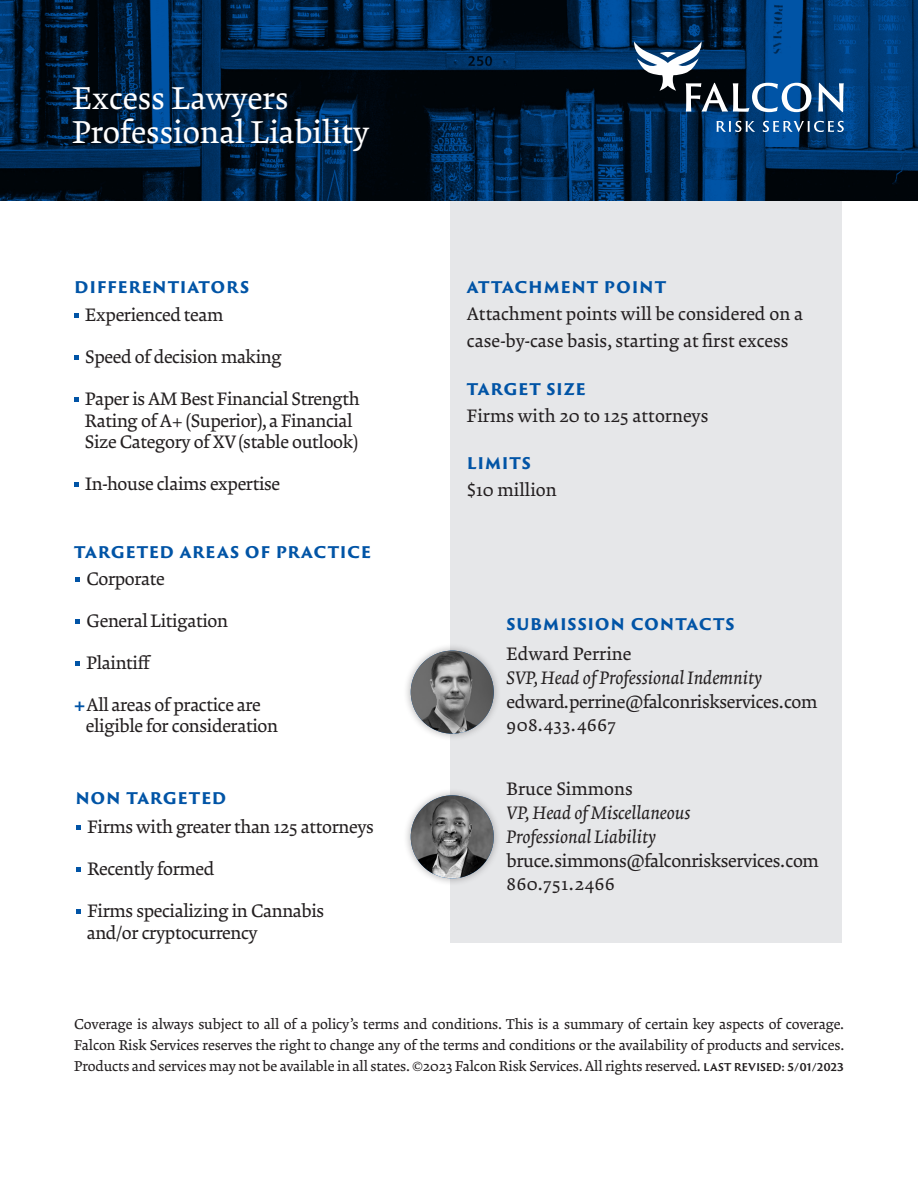
<style>
.page{position:relative;width:918px;height:1188px;background:#fff}
.page>*{position:absolute;margin:0;border:0;box-sizing:border-box;transform-origin:0 0}
.t1{font:31.5px/34.5px "Krete";color:#fff}
.t2{font:18px/21.6px "Krete";letter-spacing:-.02em;color:#231f20}
.t3{font:18px/27px "Krete";color:#231f20}
.t4{font:900 15.75px "Trajan Sans Pro";letter-spacing:.04em;color:#0154a6}
.t5{font:14.25px/21px "Krete";letter-spacing:-.01em;color:#231f20;text-align:justify}
.s1{font-weight:900;color:#0154a6}
.s2{font-style:italic}
.s3{font-family:"Trajan Sans Pro";font-weight:700;font-size:10.5px}
</style>
<div class="page">
<div style="left:450px;top:184px;width:392px;height:759px;background:#e6e7e9"></div>
<img style="left:0;top:0;width:918px;height:201px">
<svg style="left:75px;top:577px;width:5px;height:5px"></svg>
<svg style="left:75px;top:619px;width:5px;height:5px"></svg>
<svg style="left:75px;top:661px;width:5px;height:5px"></svg>
<svg style="left:76px;top:826px;width:5px;height:4px"></svg>
<svg style="left:76px;top:867px;width:5px;height:5px"></svg>
<svg style="left:76px;top:909px;width:5px;height:5px"></svg>
<svg style="left:74px;top:314px;width:5px;height:4px"></svg>
<svg style="left:74px;top:355px;width:5px;height:5px"></svg>
<svg style="left:74px;top:397px;width:5px;height:5px"></svg>
<svg style="left:74px;top:482px;width:5px;height:5px"></svg>
<svg style="left:818px;top:83px;width:26px;height:29px"></svg>
<svg style="left:717px;top:121px;width:38px;height:11px"></svg>
<svg style="left:763px;top:121px;width:81px;height:11px"></svg>
<svg style="left:634px;top:41px;width:177px;height:71px;background:#2e5071"></svg>
<div style="left:403px;top:788px;width:98px;height:98px;background:#231f20;opacity:.35"></div>
<img style="left:411px;top:795px;width:83px;height:83px;border-radius:41px">
<div style="left:403px;top:643px;width:98px;height:98px;background:#231f20;opacity:.35"></div>
<img style="left:411px;top:651px;width:83px;height:83px;border-radius:41px">
<p class="t1" style="left:72px;top:81px;width:298px">Excess Lawyers<br>Professional Liability</p>
<p class="t4" style="left:74px;top:275px;width:177px">DIFFERENTIATORS</p>
<p class="t2" style="left:85px;top:304px;width:140px">Experienced team</p>
<p class="t2" style="left:85px;top:346px;width:198px">Speed of decision making</p>
<p class="t2" style="left:85px;top:388px;width:276px">Paper is AM Best Financial Strength<br>Rating of A+ (Superior), a Financial<br>Size Category of XV (stable outlook)</p>
<p class="t2" style="left:85px;top:473px;width:196px">In-house claims expertise</p>
<p class="t4" style="left:74px;top:540px;width:298px">TARGETED AREAS OF PRACTICE</p>
<p class="t2" style="left:86px;top:568px;width:80px">Corporate</p>
<p class="t2" style="left:86px;top:610px;width:143px">General Litigation</p>
<p class="t2" style="left:86px;top:652px;width:66px">Plaintiff</p>
<p class="t2" style="left:86px;top:694px;width:194px;text-indent:-12px"><span class="s1">+</span>All areas of practice are eligible for consideration</p>
<p class="t4" style="left:75px;top:786px;width:152px">NON TARGETED</p>
<p class="t2" style="left:88px;top:816px;width:288px">Firms with greater than 125 attorneys</p>
<p class="t2" style="left:88px;top:858px;width:128px">Recently formed</p>
<p class="t2" style="left:87px;top:900px;width:239px">Firms specializing in Cannabis and/or cryptocurrency</p>
<p class="t4" style="left:467px;top:275px;width:201px">ATTACHMENT POINT</p>
<p class="t3" style="left:467px;top:301px;width:338px">Attachment points will be considered on a case-by-case basis, starting at first excess</p>
<p class="t4" style="left:467px;top:376px;width:120px">TARGET SIZE</p>
<p class="t3" style="left:467px;top:402px;width:243px">Firms with 20 to 125 attorneys</p>
<p class="t4" style="left:467px;top:451px;width:66px">LIMITS</p>
<p class="t3" style="left:467px;top:476px;width:91px">$10 million</p>
<p class="t4" style="left:507px;top:612px;width:230px">SUBMISSION CONTACTS</p>
<p class="t2" style="left:507px;top:642px;width:312px;line-height:23.5px">Edward Perrine<br><span class="s2">SVP, Head of Professional Indemnity </span>edward.perrine@falconriskservices.com<br>908.433.4667</p>
<p class="t2" style="left:507px;top:777px;width:314px;line-height:23.7px">Bruce Simmons<br><span class="s2">VP, Head of Miscellaneous<br>Professional Liability </span>bruce.simmons@falconriskservices.com<br>860.751.2466</p>
<p class="t5" style="left:74px;top:1013px;width:771px">Coverage is always subject to all of a policy’s terms and conditions. This is a summary of certain key aspects of coverage.<br>Falcon Risk Services reserves the right to change any of the terms and conditions or the availability of products and services.<br>Products and services may not be available in all states. ©2023 Falcon Risk Services. All rights reserved. <span class="s3">LAST REVISED: 5/01/2023</span></p>
</div>
